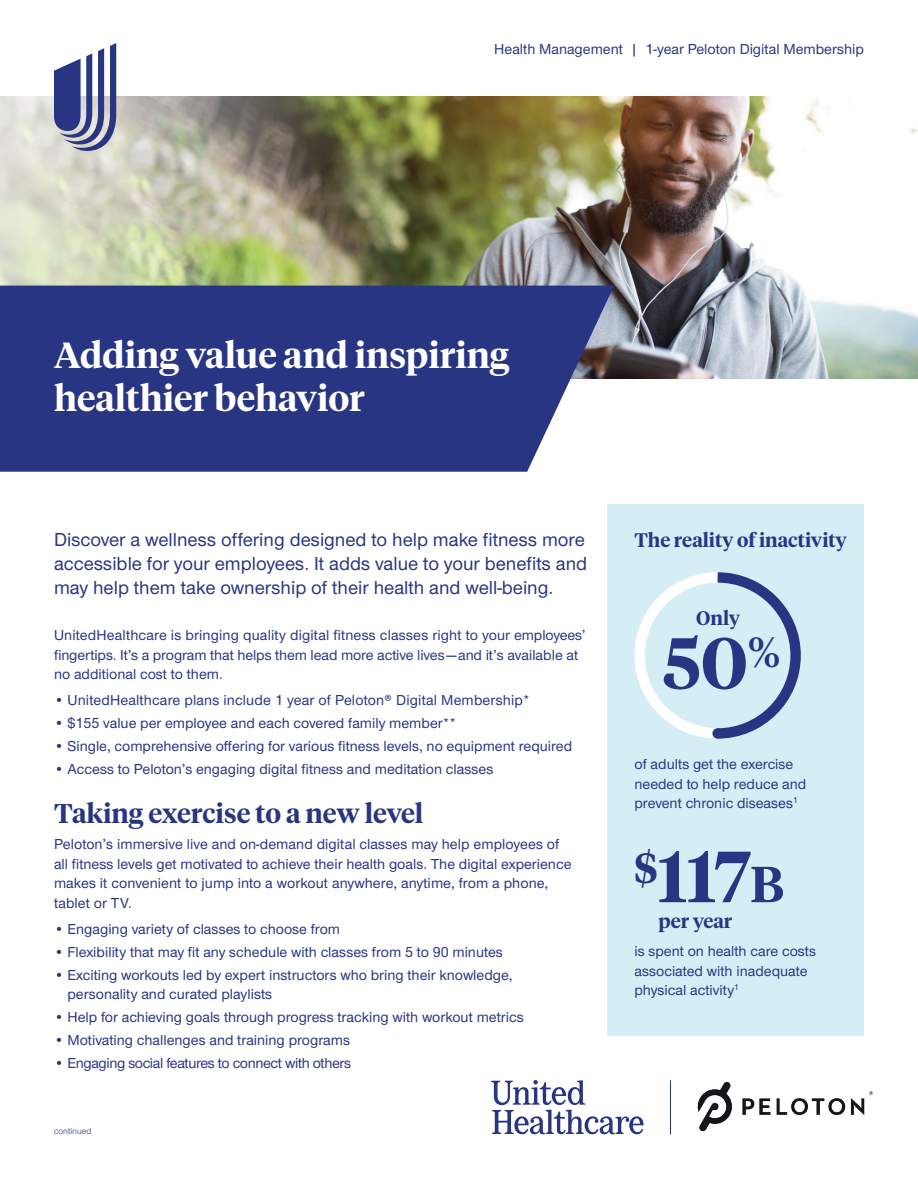
<style>
.page{position:relative;width:918px;height:1188px;background:#fff}
.page>*{position:absolute;margin:0;border:0;box-sizing:border-box;transform-origin:0 0}
.H1{font:600 72px "UHC Serif Headline";color:#283582}
.H3{font:600 36px/43.2px "UHC Serif Headline";color:#fff}
.H4{font:600 27px "UHC Serif Headline";color:#283582}
.Lead_In{font:500 19.5px/24px "UHC Sans";color:#283582;text-align:justify}
.H5{font:600 19.5px "UHC Serif Headline";color:#283582}
.Lead_In-2{font:600 19.5px "UHC Serif Headline";color:#283582}
.Body{font:600 19.5px "UHC Serif Headline";color:#283582}
.Body-2{font:500 15px/19.5px "UHC Sans";color:#283582}
.Body-3{font:500 15px "UHC Sans";letter-spacing:-.025em;color:#283582}
.Disclaimer_Copyrigh{font:9px "UHC Sans";color:#283582}
.s1{font-size:50.4px}
</style>
<div class="page">
<div style="left:608px;top:504px;width:256px;height:532px;background:#d5eef5"></div>
<div style="left:635px;top:572px;width:166px;height:167px;border:10px solid #fff;border-radius:50%"></div>
<svg style="left:707px;top:572px;width:94px;height:167px"></svg>
<div style="left:712px;top:728px;width:11px;height:11px;background:#283582;border-radius:50%"></div>
<img style="left:0;top:97px;width:918px;height:282px">
<svg style="left:0;top:286px;width:614px;height:186px;background:#354188"></svg>
<svg style="left:54px;top:43px;width:62px;height:108px"></svg>
<img style="left:697px;top:1082px;width:177px;height:50px">
<svg style="left:491px;top:1080px;width:153px;height:54px"></svg>
<hr style="left:670px;top:1080px;width:1px;height:54px;background:#283582">
<p class="Body-2" style="left:494px;top:39px;width:371px">Health Management | 1-year Peloton Digital Membership</p>
<p class="H3" style="left:54px;top:332px;width:457px">Adding value and inspiring healthier behavior</p>
<p class="Lead_In" style="left:54px;top:526px;width:535px">Discover a wellness offering designed to help make fitness more accessible for your employees. It adds value to your benefits and may help them take ownership of their health and well-being.</p>
<p class="Body-2" style="left:54px;top:625px;width:533px">UnitedHealthcare is bringing quality digital fitness classes right to your employees’ fingertips. It’s a program that helps them lead more active lives—and it’s available at no additional cost to them.</p>
<p class="Body-2" style="left:54px;top:690px;width:478px">• UnitedHealthcare plans include 1 year of Peloton® Digital Membership*</p>
<p class="Body-2" style="left:54px;top:713px;width:404px">• $155 value per employee and each covered family member**</p>
<p class="Body-2" style="left:54px;top:736px;width:520px">• Single, comprehensive offering for various fitness levels, no equipment required</p>
<p class="Body-2" style="left:54px;top:759px;width:441px">• Access to Peloton’s engaging digital fitness and meditation classes</p>
<p class="H4" style="left:54px;top:795px;width:371px">Taking exercise to a new level</p>
<p class="Body-2" style="left:54px;top:834px;width:519px">Peloton’s immersive live and on-demand digital classes may help employees of all fitness levels get motivated to achieve their health goals. The digital experience makes it convenient to jump into a workout anywhere, anytime, from a phone, tablet or TV.</p>
<p class="Body-2" style="left:54px;top:919px;width:288px">• Engaging variety of classes to choose from</p>
<p class="Body-2" style="left:54px;top:942px;width:450px">• Flexibility that may fit any schedule with classes from 5 to 90 minutes</p>
<p class="Body-2" style="left:68px;top:965px;width:447px;text-indent:-14px">• Exciting workouts led by expert instructors who bring their knowledge, personality and curated playlists</p>
<p class="Body-2" style="left:54px;top:1007px;width:471px">• Help for achieving goals through progress tracking with workout metrics</p>
<p class="Body-2" style="left:54px;top:1030px;width:298px">• Motivating challenges and training programs</p>
<p class="Body-3" style="left:54px;top:1053px;width:299px">• Engaging social features to connect with others</p>
<p class="Disclaimer_Copyrigh" style="left:54px;top:1125px;width:39px">continued</p>
<p class="H5" style="left:634px;top:526px;width:214px">The reality of inactivity</p>
<p class="Body" style="left:696px;top:605px;width:45px">Only</p>
<p class="H1" style="left:663px;top:614px;width:119px">50<sup>%</sup></p>
<p class="Body-2" style="left:634px;top:754px;width:173px">of adults get the exercise needed to help reduce and prevent chronic diseases<sup>1</sup></p>
<p class="H1" style="left:634px;top:827px;width:151px"><sup>$</sup>117<span class="s1">b</span></p>
<p class="Lead_In-2" style="left:658px;top:908px;width:75px">per year</p>
<p class="Body-2" style="left:634px;top:941px;width:183px">is spent on health care costs associated with inadequate physical activity<sup>1</sup></p>
</div>
